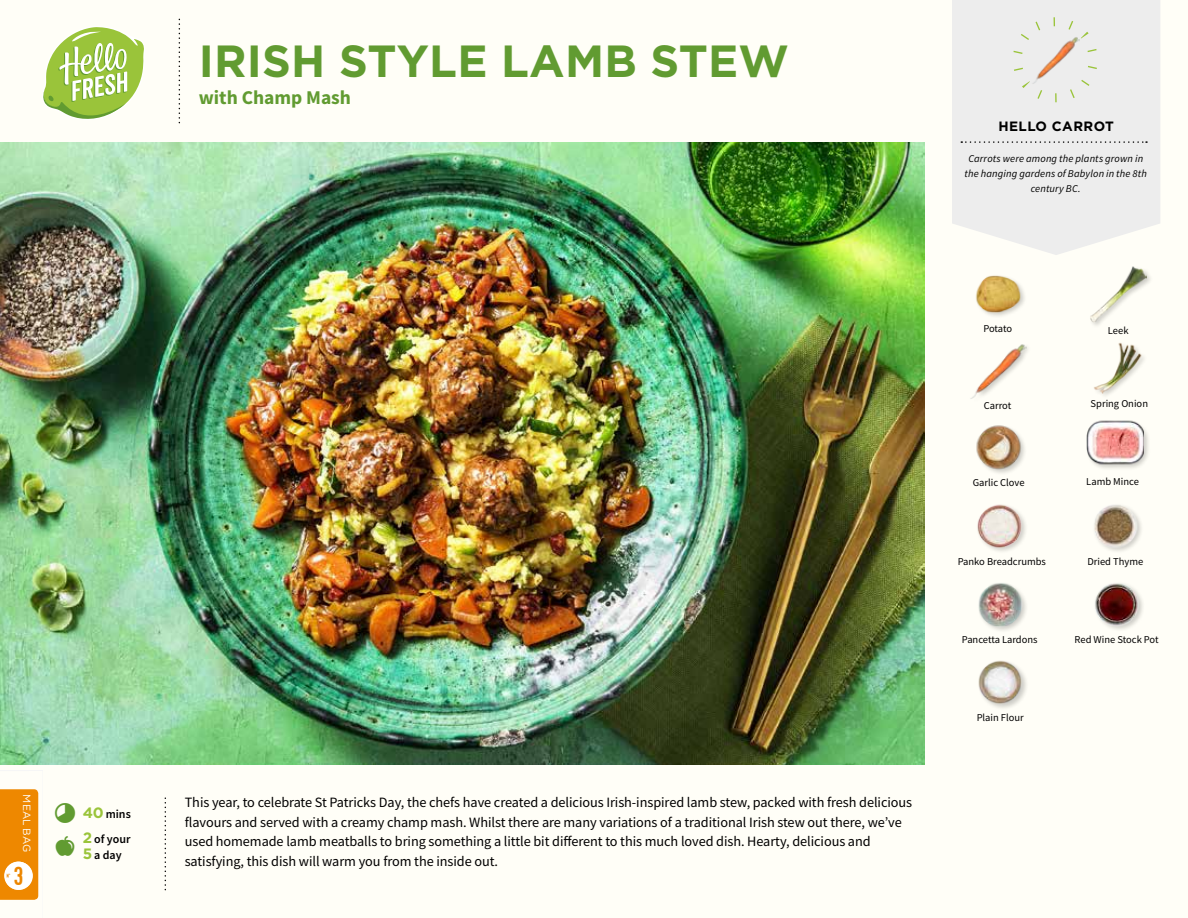
<style>
.page{position:relative;width:1188px;height:918px;background:#fffef7}
.page>*{position:absolute;margin:0;border:0;box-sizing:border-box;transform-origin:0 0}
.t1{font:700 45px "Gotham";letter-spacing:.005em;color:#619b31}
.t2{font:26.1px "Kapra";color:#ec8600}
.t3{font:700 19.5px "Source Sans Pro";color:#619b31}
.t4{font:14.25px/19.5px "Source Sans Pro";letter-spacing:-.005em;color:#000}
.t5{font:700 13.5px "Gotham";letter-spacing:.03em;color:#000}
.t6{font:600 12px/15.8px "Source Sans Pro";color:#000}
.t7{font:10.5px "Source Sans Pro";color:#000}
.t8{font:italic 10.5px/14.7px "Source Sans Pro";letter-spacing:.01em;color:#000;text-align:center}
.t9{font:10.5px "Gotham";letter-spacing:-.005em;color:#fffefb}
.s1{font-family:"Gotham";font-weight:700;font-size:15px;color:#9ac43a}
</style>
<div class="page">
<svg style="left:43px;top:27px;width:101px;height:92px"></svg>
<img style="left:0;top:142px;width:925px;height:623px">
<img style="left:970px;top:344px;width:56px;height:55px">
<img style="left:978px;top:660px;width:48px;height:48px">
<img style="left:976px;top:275px;width:49px;height:41px">
<img style="left:978px;top:583px;width:48px;height:48px">
<img style="left:1095px;top:583px;width:48px;height:47px">
<img style="left:1094px;top:505px;width:47px;height:46px">
<img style="left:1090px;top:266px;width:57px;height:57px">
<img style="left:977px;top:504px;width:49px;height:47px">
<img style="left:1094px;top:343px;width:50px;height:53px">
<div style="left:1086px;top:421px;width:65px;height:50px;background:#000;opacity:.2"></div>
<img style="left:1087px;top:420px;width:57px;height:51px">
<img style="left:976px;top:425px;width:49px;height:48px">
<div style="left:952px;top:0;width:208px;height:255px;background:#ededed"></div>
<svg style="left:961px;top:141px;width:186px;height:2px"></svg>
<img style="left:1031px;top:35px;width:49px;height:49px">
<div style="left:1013px;top:17px;width:85px;height:85px;border:9px dashed #9ac43a;border-radius:50%"></div>
<svg style="left:0;top:789px;width:39px;height:111px;background:#f09c2b"></svg>
<p class="t9" style="left:33px;top:794px;width:59px;rotate:90deg">MEAL BAG</p>
<h2 class="t2" style="left:14px;top:861px;width:11px">3</h2>
<p class="t6" style="left:83px;top:806px;width:49px"><span class="s1">40</span> mins</p>
<p class="t6" style="left:83px;top:831px;width:49px"><span class="s1">2</span> of your<br><span class="s1">5</span> a day</p>
<h1 class="t1" style="left:199px;top:32px;width:592px">IRISH STYLE LAMB STEW</h1>
<h3 class="t3" style="left:199px;top:84px;width:154px">with Champ Mash</h3>
<p class="t5" style="left:998px;top:117px;width:117px">HELLO CARROT</p>
<p class="t8" style="left:965px;top:151px;width:184px">Carrots were among the plants grown in the hanging gardens of Babylon in the 8th century BC.</p>
<p class="t4" style="left:185px;top:793px;width:729px">This year, to celebrate St Patricks Day, the chefs have created a delicious Irish-inspired lamb stew, packed with fresh delicious flavours and served with a creamy champ mash. Whilst there are many variations of a traditional Irish stew out there, we’ve used homemade lamb meatballs to bring something a little bit different to this much loved dish. Hearty, delicious and satisfying, this dish will warm you from the inside out.</p>
<p class="t7" style="left:983px;top:322px;width:30px">Potato</p>
<p class="t7" style="left:1108px;top:324px;width:22px">Leek</p>
<p class="t7" style="left:984px;top:399px;width:29px">Carrot</p>
<p class="t7" style="left:1091px;top:397px;width:59px">Spring Onion</p>
<p class="t7" style="left:973px;top:476px;width:53px">Garlic Clove</p>
<p class="t7" style="left:1086px;top:475px;width:54px">Lamb Mince</p>
<p class="t7" style="left:958px;top:555px;width:90px">Panko Breadcrumbs</p>
<p class="t7" style="left:1087px;top:555px;width:57px">Dried Thyme</p>
<p class="t7" style="left:962px;top:633px;width:77px">Pancetta Lardons</p>
<p class="t7" style="left:1075px;top:633px;width:86px">Red Wine Stock Pot</p>
<p class="t7" style="left:977px;top:711px;width:49px">Plain Flour</p>
</div>
